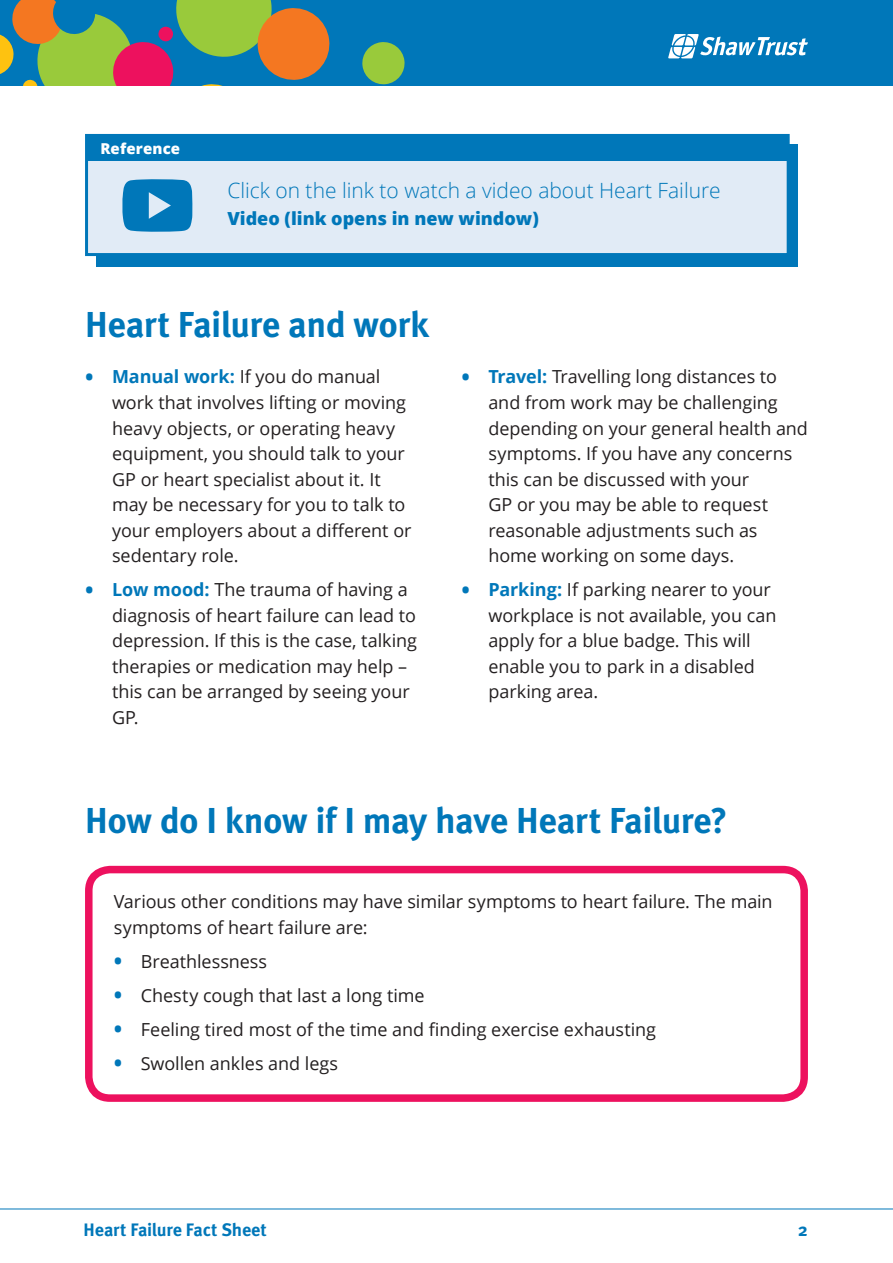
<style>
.page{position:relative;width:893px;height:1263px;background:#fff}
.page>*{position:absolute;margin:0;border:0;box-sizing:border-box;transform-origin:0 0}
.t1{font:700 36px "Meta OT";letter-spacing:-.015em;color:#0077b9}
.t2{font:300 21px "Open Sans";color:#0077b9}
.t3{font:18px/25.5px "Open Sans";letter-spacing:-.005em;color:#231f20}
.t4{font:800 18px "Open Sans";color:#0077b9}
.t5{font:700 18px "Meta OT";letter-spacing:-.015em;color:#0077b9}
.t6{font:800 15px "Open Sans";letter-spacing:.01em;color:#fff}
.s1{font-weight:700;font-size:22.5px;color:#0077b9}
.s2{font-weight:700;color:#0077b9}
</style>
<div class="page">
<hr style="left:0;top:1208px;width:893px;height:1px;background:#0077b9">
<div style="left:0;top:0;width:893px;height:85px;background:#0077b9"></div>
<svg style="left:362px;top:42px;width:43px;height:43px"></svg>
<svg style="left:0;top:0;width:330px;height:85px"></svg>
<svg style="left:668px;top:34px;width:140px;height:24px"></svg>
<div style="left:96px;top:144px;width:702px;height:123px;background:#0077b9"></div>
<div style="left:85px;top:134px;width:705px;height:122px;background:#e1ebf6;border:3px solid #0077b9"></div>
<div style="left:87px;top:135px;width:701px;height:26px;background:#0077b9"></div>
<svg style="left:122px;top:179px;width:70px;height:53px;background:#2087c1"></svg>
<div style="left:85px;top:866px;width:723px;height:236px;border:8px solid #ed115e;border-radius:21px"></div>
<p class="t6" style="left:100px;top:137px;width:81px">Reference</p>
<p class="t2" style="left:227px;top:176px;width:495px">Click on the link to watch a video about Heart Failure</p>
<p class="t4" style="left:227px;top:205px;width:313px">Video (link opens in new window)</p>
<h1 class="t1" style="left:85px;top:302px;width:346px">Heart Failure and work</h1>
<p class="t3" style="left:112px;top:364px;width:301px;text-indent:-27px"><span class="s1">•</span> <span class="s2">Manual work:</span> If you do manual work that involves lifting or moving heavy objects, or operating heavy equipment, you should talk to your<br>GP or heart specialist about it. It may be necessary for you to talk to your employers about a different or sedentary role.</p>
<p class="t3" style="left:112px;top:576px;width:307px;text-indent:-27px"><span class="s1">•</span> <span class="s2">Low mood:</span> The trauma of having a diagnosis of heart failure can lead to depression. If this is the case, talking therapies or medication may help – this can be arranged by seeing your<br>GP.</p>
<p class="t3" style="left:488px;top:364px;width:321px;text-indent:-27px"><span class="s1">•</span> <span class="s2">Travel:</span> Travelling long distances to and from work may be challenging depending on your general health and symptoms. If you have any concerns this can be discussed with your<br>GP or you may be able to request reasonable adjustments such as home working on some days.</p>
<p class="t3" style="left:488px;top:576px;width:290px;text-indent:-27px"><span class="s1">•</span> <span class="s2">Parking:</span> If parking nearer to your workplace is not available, you can apply for a blue badge. This will enable you to park in a disabled parking area.</p>
<h1 class="t1" style="left:85px;top:798px;width:644px">How do I know if I may have Heart Failure?</h1>
<p class="t3" style="left:114px;top:889px;width:660px">Various other conditions may have similar symptoms to heart failure. The main symptoms of heart failure are:</p>
<p class="t3" style="left:114px;top:948px;width:155px"><span class="s1">•</span> Breathlessness</p>
<p class="t3" style="left:114px;top:982px;width:312px"><span class="s1">•</span> Chesty cough that last a long time</p>
<p class="t3" style="left:114px;top:1016px;width:544px"><span class="s1">•</span> Feeling tired most of the time and finding exercise exhausting</p>
<p class="t3" style="left:114px;top:1050px;width:226px"><span class="s1">•</span> Swollen ankles and legs</p>
<p class="t5" style="left:84px;top:1218px;width:185px">Heart Failure Fact Sheet</p>
<p class="t5" style="left:798px;top:1218px;width:12px">2</p>
</div>
